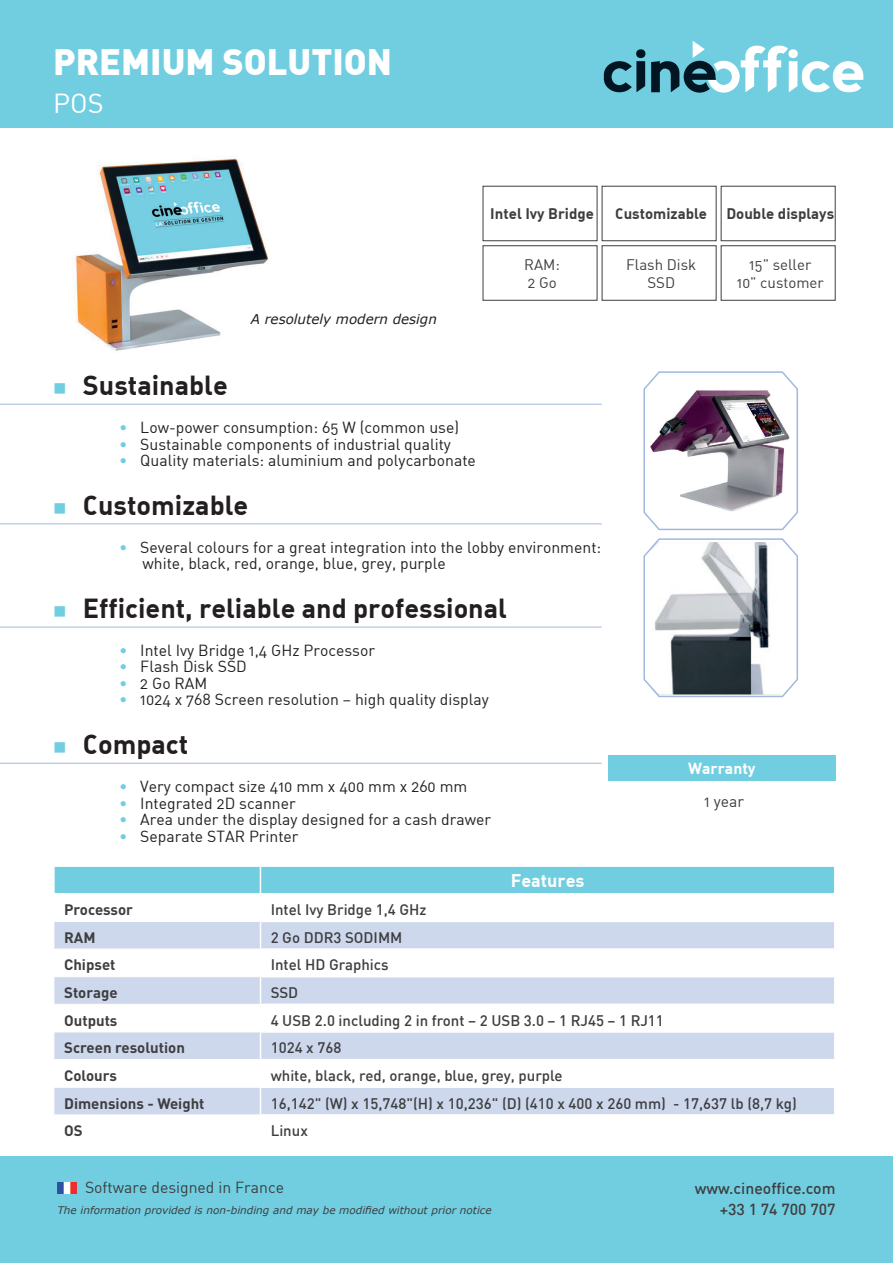
<style>
.page{position:relative;width:893px;height:1263px;background:#fff}
.page>*{position:absolute;margin:0;border:0;box-sizing:border-box;transform-origin:0 0}
.t1{font:900 36px "DIN Alternate";color:#fff}
.t2{font:700 27px "DIN Alternate";color:#231f20}
.t3{font:27px "DIN";color:#fff}
.t4{font:700 18px "DIN Alternate";color:#fff}
.t5{font:15.75px/16.5px "DIN";color:#231f20}
.t6{font:500 15.75px/21px "DIN";color:#3e3e3f;text-align:right}
.t7{font:15.75px "DIN";color:#3e3e3f}
.t8{font:700 15.75px "DIN Alternate";color:#fff}
.t9{font:500 15px "DIN";color:#3e3e3f}
.t10{font:700 15px "DIN";color:#3e3e3f}
.t11{font:700 15px "DIN Alternate";color:#3e3e3f}
.t12{font:15px/18px "DIN Alternate";color:#3e3e3f;text-align:center}
.t13{font:italic 13.5px "Verdana";color:#231f20}
.t14{font:italic 10.5px "Verdana";color:#3e3e3f}
.s1{color:#71cee1}
</style>
<div class="page">
<div style="left:0;top:1156px;width:893px;height:107px;background:#71cee1"></div>
<div style="left:0;top:0;width:893px;height:128px;background:#71cee1"></div>
<svg style="left:604px;top:49px;width:41px;height:43px"></svg>
<svg style="left:651px;top:41px;width:212px;height:52px"></svg>
<hr style="left:0;top:404px;width:602px;height:1px;background:#a2b8df">
<hr style="left:0;top:523px;width:602px;height:1px;background:#a2b8df">
<hr style="left:0;top:627px;width:602px;height:1px;background:#a2b8df">
<hr style="left:0;top:763px;width:602px;height:1px;background:#a2b8df">
<svg style="left:54px;top:866px;width:781px;height:249px"></svg>
<img style="left:73px;top:156px;width:196px;height:195px">
<div style="left:483px;top:186px;width:114px;height:55px;border:1px solid #3e3e3f"></div>
<div style="left:483px;top:245px;width:114px;height:56px;border:1px solid #3e3e3f"></div>
<div style="left:602px;top:186px;width:114px;height:55px;border:1px solid #3e3e3f"></div>
<div style="left:721px;top:186px;width:115px;height:55px;border:1px solid #3e3e3f"></div>
<div style="left:602px;top:245px;width:114px;height:56px;border:1px solid #3e3e3f"></div>
<div style="left:721px;top:245px;width:115px;height:56px;border:1px solid #3e3e3f"></div>
<svg style="left:643px;top:371px;width:155px;height:160px"></svg>
<svg style="left:643px;top:538px;width:155px;height:160px"></svg>
<div style="left:608px;top:756px;width:228px;height:25px;background:#71cee1"></div>
<img style="left:57px;top:1182px;width:20px;height:12px">
<h1 class="t1" style="left:53px;top:37px;width:341px">PREMIUM SOLUTION</h1>
<h2 class="t3" style="left:53px;top:86px;width:52px">POS</h2>
<p class="t13" style="left:251px;top:310px;width:188px">A resolutely modern design</p>
<p class="t11" style="left:490px;top:204px;width:105px">Intel Ivy Bridge</p>
<p class="t12" style="left:524px;top:255px;width:37px;text-align:left">RAM:<br>2 Go</p>
<p class="t11" style="left:615px;top:204px;width:93px">Customizable</p>
<p class="t11" style="left:726px;top:204px;width:109px">Double displays</p>
<p class="t12" style="left:626px;top:255px;width:72px">Flash Disk<br>SSD</p>
<p class="t12" style="left:737px;top:255px;width:89px">15" seller<br>10" customer</p>
<h2 class="t2" style="left:83px;top:368px;width:146px">Sustainable</h2>
<p class="t5" style="left:119px;top:419px;width:342px"><span class="s1">•</span> Low-power consumption: 65 W (common use)</p>
<p class="t5" style="left:119px;top:435px;width:333px"><span class="s1">•</span> Sustainable components of industrial quality</p>
<p class="t5" style="left:119px;top:452px;width:358px"><span class="s1">•</span> Quality materials: aluminium and polycarbonate</p>
<h2 class="t2" style="left:83px;top:488px;width:167px">Customizable</h2>
<p class="t5" style="left:142px;top:538px;width:460px;text-indent:-23px"><span class="s1">•</span> Several colours for a great integration into the lobby environment: white, black, red, orange, blue, grey, purple</p>
<h2 class="t2" style="left:83px;top:591px;width:426px">Efficient, reliable and professional</h2>
<p class="t5" style="left:119px;top:642px;width:258px"><span class="s1">•</span> Intel Ivy Bridge 1,4 GHz Processor</p>
<p class="t5" style="left:119px;top:658px;width:129px"><span class="s1">•</span> Flash Disk SSD</p>
<p class="t5" style="left:119px;top:675px;width:90px"><span class="s1">•</span> 2 Go RAM</p>
<p class="t5" style="left:119px;top:691px;width:371px"><span class="s1">•</span> 1024 x 768 Screen resolution – high quality display</p>
<h2 class="t2" style="left:83px;top:727px;width:107px">Compact</h2>
<p class="t5" style="left:119px;top:778px;width:350px"><span class="s1">•</span> Very compact size 410 mm x 400 mm x 260 mm</p>
<p class="t5" style="left:119px;top:794px;width:178px"><span class="s1">•</span> Integrated 2D scanner</p>
<p class="t5" style="left:119px;top:811px;width:373px"><span class="s1">•</span> Area under the display designed for a cash drawer</p>
<p class="t5" style="left:119px;top:827px;width:181px"><span class="s1">•</span> Separate STAR Printer</p>
<p class="t4" style="left:511px;top:868px;width:75px">Features</p>
<p class="t10" style="left:64px;top:900px;width:70px">Processor</p>
<p class="t9" style="left:271px;top:900px;width:157px">Intel Ivy Bridge 1,4 GHz</p>
<p class="t10" style="left:64px;top:928px;width:33px">RAM</p>
<p class="t9" style="left:271px;top:928px;width:133px">2 Go DDR3 SODIMM</p>
<p class="t10" style="left:64px;top:955px;width:53px">Chipset</p>
<p class="t9" style="left:271px;top:955px;width:119px">Intel HD Graphics</p>
<p class="t10" style="left:64px;top:983px;width:55px">Storage</p>
<p class="t9" style="left:271px;top:983px;width:29px">SSD</p>
<p class="t10" style="left:64px;top:1010px;width:55px">Outputs</p>
<p class="t9" style="left:271px;top:1010px;width:395px">4 USB 2.0 including 2 in front – 2 USB 3.0 – 1 RJ45 – 1 RJ11</p>
<p class="t10" style="left:64px;top:1038px;width:122px">Screen resolution</p>
<p class="t9" style="left:271px;top:1038px;width:72px">1024 x 768</p>
<p class="t10" style="left:64px;top:1066px;width:54px">Colours</p>
<p class="t9" style="left:271px;top:1066px;width:293px">white, black, red, orange, blue, grey, purple</p>
<p class="t10" style="left:64px;top:1093px;width:142px">Dimensions - Weight</p>
<p class="t9" style="left:271px;top:1093px;width:528px">16,142" (W) x 15,748"(H) x 10,236" (D) (410 x 400 x 260 mm) - 17,637 lb (8,7 kg)</p>
<p class="t10" style="left:64px;top:1121px;width:20px">OS</p>
<p class="t9" style="left:271px;top:1121px;width:39px">Linux</p>
<p class="t8" style="left:688px;top:758px;width:69px">Warranty</p>
<p class="t7" style="left:704px;top:792px;width:42px">1 year</p>
<p class="t7" style="left:85px;top:1178px;width:201px">Software designed in France</p>
<p class="t14" style="left:57px;top:1203px;width:436px">The information provided is non-binding and may be modified without prior notice</p>
<p class="t6" style="left:695px;top:1177px;width:142px">www.cineoffice.com +33 1 74 700 707</p>
</div>
